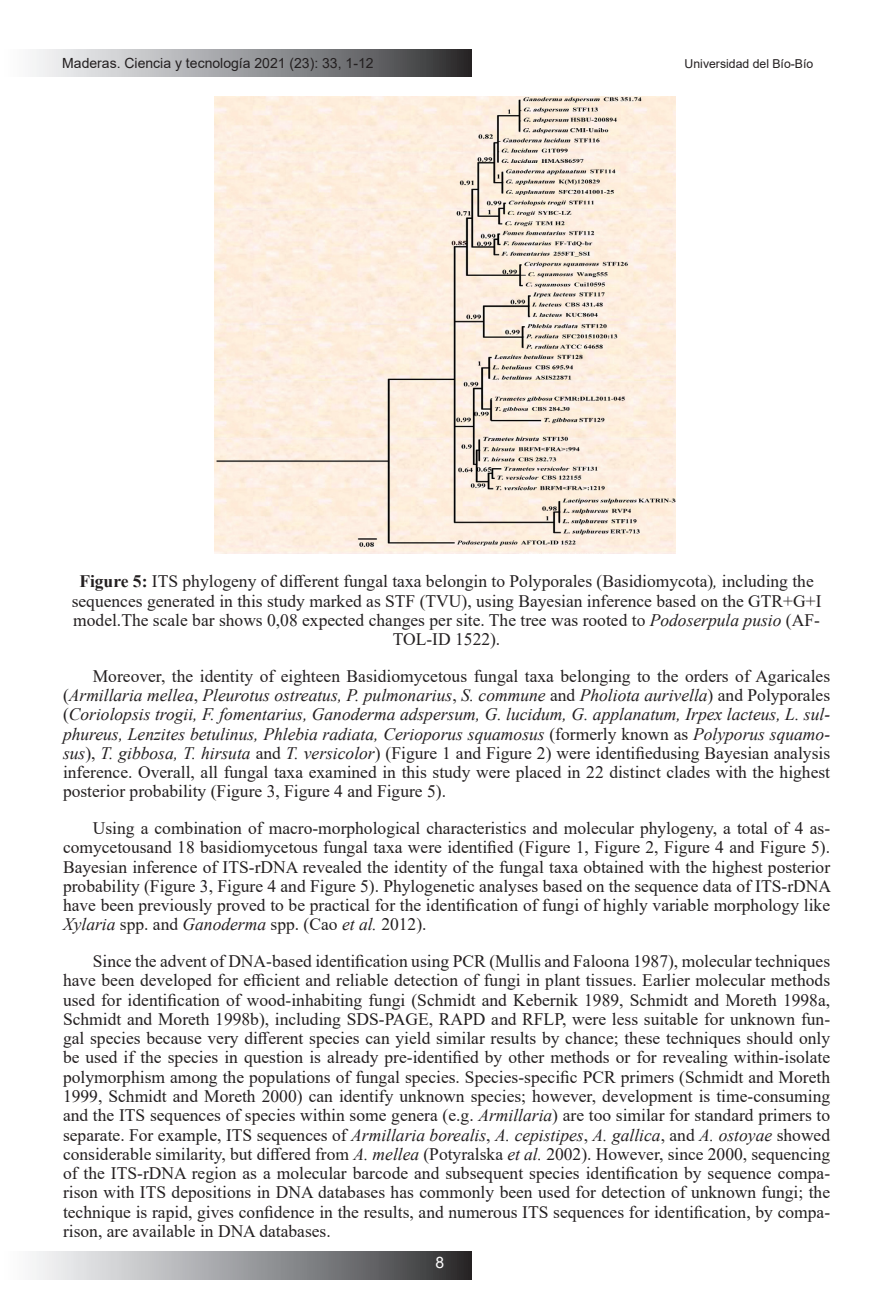
<style>
.page{position:relative;width:893px;height:1315px;background:#fff}
.page>*{position:absolute;margin:0;border:0;box-sizing:border-box;transform-origin:0 0}
.t1{font:17.5px/19.2px "Times New Roman";color:#231f20;text-align:justify}
.t2{font:15.75px "Arial";color:#fff}
.t3{font:14px "Arial";color:#231f20}
.t4{font:12.25px "Arial";color:#231f20}
.s1{font-weight:700}
.s2{font-style:italic}
</style>
<div class="page">
<div style="left:0;top:49px;width:471px;height:28px;background:linear-gradient(to right,#fff,#333436)"></div>
<div style="left:0;top:1252px;width:471px;height:27px;background:linear-gradient(to right,#fff,#333436)"></div>
<img style="left:215px;top:97px;width:461px;height:456px">
<p class="t3" style="left:62px;top:53px;width:313px">Maderas. Ciencia y tecnología 2021 (23): 33, 1-12</p>
<p class="t4" style="left:685px;top:56px;width:130px">Universidad del Bío-Bío</p>
<p class="t1" style="left:72px;top:571px;width:751px;text-align:center"><span class="s1">Figure 5:</span> ITS phylogeny of different fungal taxa belongin to Polyporales (Basidiomycota)<span class="s2">,</span> including the sequences generated in this study marked as STF (TVU), using Bayesian inference based on the GTR+G+I model.The scale bar shows 0,08 expected changes per site. The tree was rooted to <span class="s2">Podoserpula pusio</span> (AF-TOL-ID 1522).</p>
<p class="t1" style="left:63px;top:666px;width:769px;text-indent:30px">Moreover, the identity of eighteen Basidiomycetous fungal taxa belonging to the orders of Agaricales (<span class="s2">Armillaria mellea</span>, <span class="s2">Pleurotus ostreatus, P. pulmonarius</span>, <span class="s2">S. commune</span> and <span class="s2">Pholiota aurivella</span>) and Polyporales (<span class="s2">Coriolopsis trogii, F. fomentarius, Ganoderma adspersum, G. lucidum, G. applanatum, Irpex lacteus, L. sul&shy;phureus, Lenzites betulinus, Phlebia radiata, Cerioporus squamosus</span> (formerly known as <span class="s2">Polyporus squamo&shy;sus</span>), <span class="s2">T. gibbosa, T. hirsuta</span> and <span class="s2">T. versicolor</span>) (Figure 1 and Figure 2) were identifiedusing Bayesian analysis inference. Overall, all fungal taxa examined in this study were placed in 22 distinct clades with the highest posterior probability (Figure 3, Figure 4 and Figure 5).</p>
<p class="t1" style="left:63px;top:818px;width:770px;text-indent:30px">Using a combination of macro-morphological characteristics and molecular phylogeny, a total of 4 as&shy;comycetousand 18 basidiomycetous fungal taxa were identified (Figure 1, Figure 2, Figure 4 and Figure 5).<br>Bayesian inference of ITS-rDNA revealed the identity of the fungal taxa obtained with the highest posterior probability (Figure 3, Figure 4 and Figure 5). Phylogenetic analyses based on the sequence data of ITS-rDNA have been previously proved to be practical for the identification of fungi of highly variable morphology like <span class="s2">Xylaria</span> spp. and <span class="s2">Ganoderma</span> spp. (Cao <span class="s2">et al.</span> 2012).</p>
<p class="t1" style="left:63px;top:951px;width:769px;text-indent:30px">Since the advent of DNA-based identification using PCR (Mullis and Faloona 1987), molecular techniques have been developed for efficient and reliable detection of fungi in plant tissues. Earlier molecular methods used for identification of wood-inhabiting fungi (Schmidt and Kebernik 1989, Schmidt and Moreth 1998a, Schmidt and Moreth 1998b), including SDS-PAGE, RAPD and RFLP, were less suitable for unknown fun&shy;gal species because very different species can yield similar results by chance; these techniques should only be used if the species in question is already pre-identified by other methods or for revealing within-isolate polymorphism among the populations of fungal species. Species-specific PCR primers (Schmidt and Moreth 1999, Schmidt and Moreth 2000) can identify unknown species; however, development is time-consuming and the ITS sequences of species within some genera (e.g. <span class="s2">Armillaria</span>) are too similar for standard primers to separate. For example, ITS sequences of <span class="s2">Armillaria borealis</span>, <span class="s2">A. cepistipes</span>, <span class="s2">A. gallica</span>, and <span class="s2">A. ostoyae</span> showed considerable similarity, but differed from <span class="s2">A. mellea</span> (Potyralska <span class="s2">et al.</span> 2002). However, since 2000, sequencing of the ITS-rDNA region as a molecular barcode and subsequent species identification by sequence compa&shy;rison with ITS depositions in DNA databases has commonly been used for detection of unknown fungi; the technique is rapid, gives confidence in the results, and numerous ITS sequences for identification, by compa&shy;rison, are available in DNA databases.</p>
<p class="t2" style="left:435px;top:1252px;width:10px">8</p>
</div>
